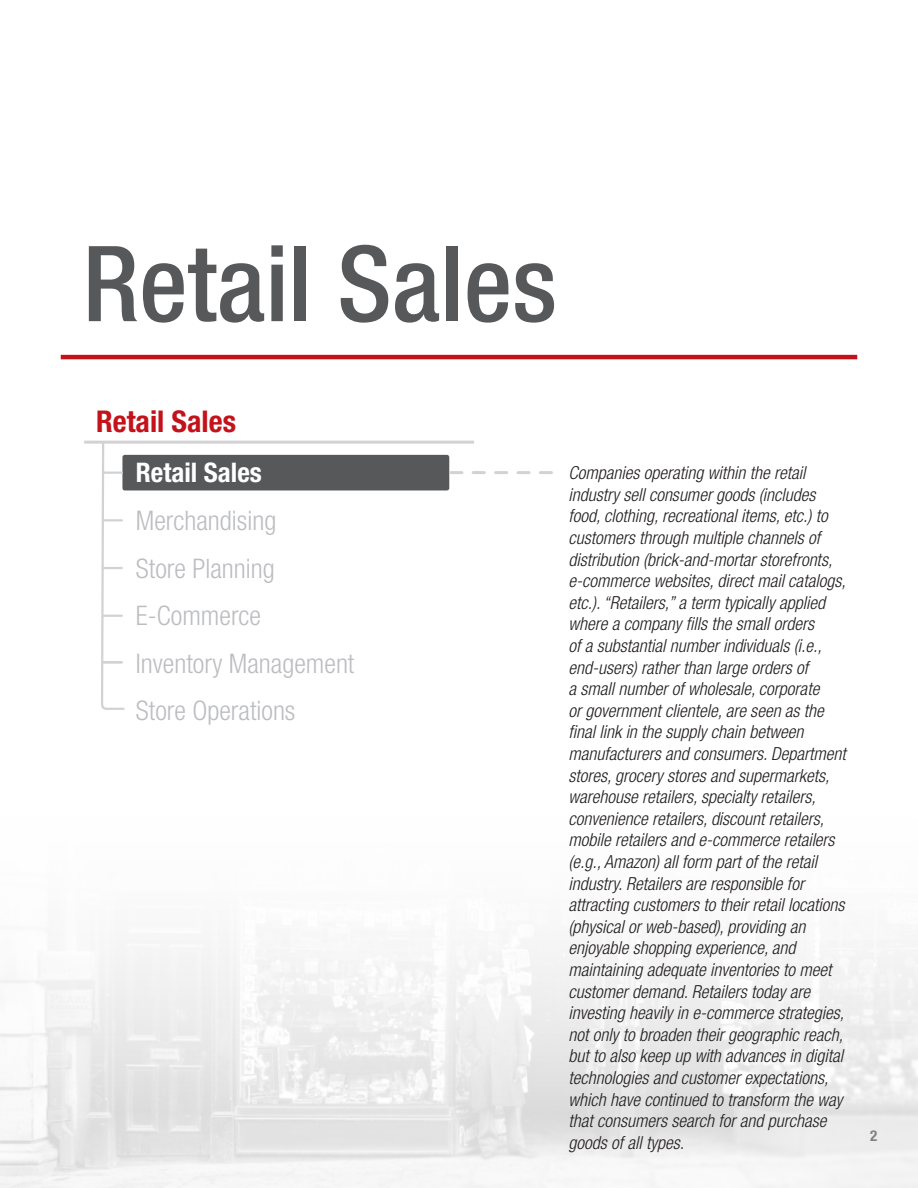
<style>
.page{position:relative;width:918px;height:1188px;background:#fff}
.page>*{position:absolute;margin:0;border:0;box-sizing:border-box;transform-origin:0 0}
.t1{font:500 condensed 105px "Helvetica Neue LT Pro";color:#57585a}
.t2{font:700 condensed 30px "Helvetica Neue LT Pro";color:#c4121a}
.t3{font:300 condensed 27px/46.5px "Helvetica Neue LT Pro";color:#bcbdc0}
.t4{font:700 condensed 27px "Helvetica Neue LT Pro";color:#fff}
.t5{font:italic 300 condensed 18px/21.6px "Helvetica Neue LT Pro";color:#231f20}
.t6{font:700 condensed 15px "Helvetica Neue LT Pro";color:#808285}
</style>
<div class="page">
<hr style="left:61px;top:355px;width:796px;height:4px;background:#c4121a">
<div style="left:122px;top:455px;width:327px;height:35px;background:#57585a;border-radius:2px"></div>
<hr style="left:84px;top:441px;width:390px;height:3px;background:#d1d2d4">
<svg style="left:451px;top:471px;width:101px;height:3px"></svg>
<svg style="left:100px;top:443px;width:26px;height:745px"></svg>
<h1 class="t1" style="left:83px;top:221px;width:476px">Retail Sales</h1>
<h2 class="t2" style="left:96px;top:403px;width:141px">Retail Sales</h2>
<h3 class="t4" style="left:136px;top:456px;width:127px">Retail Sales</h3>
<h3 class="t3" style="left:136px;top:497px;width:142px">Merchandising</h3>
<h3 class="t3" style="left:136px;top:545px;width:140px">Store Planning</h3>
<h3 class="t3" style="left:136px;top:592px;width:127px">E-Commerce</h3>
<h3 class="t3" style="left:136px;top:640px;width:220px">Inventory Management<br>Store Operations</h3>
<p class="t5" style="left:568px;top:463px;width:279px">Companies operating within the retail industry sell consumer goods (includes food, clothing, recreational items, etc.) to customers through multiple channels of distribution (brick-and-mortar storefronts, e-commerce websites, direct mail catalogs, etc.). “Retailers,” a term typically applied where a company fills the small orders<br>of a substantial number individuals (i.e., end-users) rather than large orders of<br>a small number of wholesale, corporate<br>or government clientele, are seen as the final link in the supply chain between manufacturers and consumers. Department stores, grocery stores and supermarkets, warehouse retailers, specialty retailers, convenience retailers, discount retailers, mobile retailers and e-commerce retailers (e.g., Amazon) all form part of the retail industry. Retailers are responsible for attracting customers to their retail locations (physical or web-based), providing an enjoyable shopping experience, and maintaining adequate inventories to meet customer demand. Retailers today are investing heavily in e-commerce strategies, not only to broaden their geographic reach, but to also keep up with advances in digital technologies and customer expectations, which have continued to transform the way that consumers search for and purchase goods of all types.</p>
<p class="t6" style="left:870px;top:1126px;width:9px">2</p>
</div>
